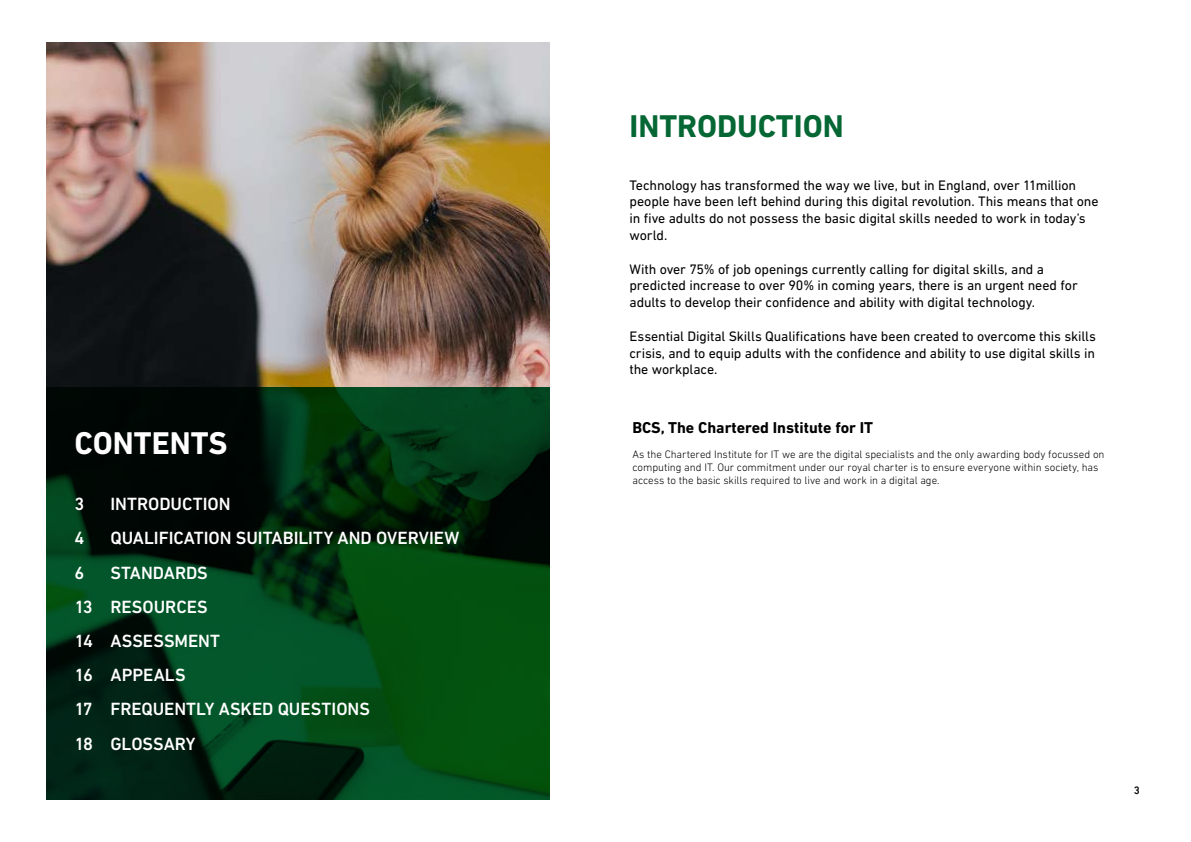
<style>
.page{position:relative;width:1191px;height:842px;background:#fff}
.page>*{position:absolute;margin:0;border:0;box-sizing:border-box;transform-origin:0 0}
.t1{font:700 32px "DIN Next LT Pro";color:#046734}
.t2{font:700 32px "DIN Next LT Pro";color:#fff}
.t3{font:500 18px/34.2px "DIN Next LT Pro";letter-spacing:-.005em;color:#fff}
.t4{font:700 16px "DIN Next LT Pro";color:#000}
.t5{font:14px/16.8px "DIN Next LT Pro";letter-spacing:-.01em;color:#000}
.t6{font:300 11px/13.2px "DIN Next LT Pro";letter-spacing:-.005em;color:#000}
.t7{font:500 11px "DIN Next LT Pro";color:#000}
</style>
<div class="page">
<img style="left:46px;top:43px;width:503px;height:344px">
<svg style="left:46px;top:387px;width:503px;height:412px;background:#013413"></svg>
<h1 class="t2" style="left:74px;top:425px;width:155px">CONTENTS</h1>
<p class="t3" style="left:74px;top:487px;width:11px">3</p>
<p class="t3" style="left:110px;top:487px;width:122px">INTRODUCTION</p>
<p class="t3" style="left:74px;top:521px;width:11px">4</p>
<p class="t3" style="left:110px;top:521px;width:350px">QUALIFICATION SUITABILITY AND OVERVIEW</p>
<p class="t3" style="left:74px;top:555px;width:11px">6</p>
<p class="t3" style="left:74px;top:555px;width:297px;text-indent:36px">STANDARDS<br>13 RESOURCES<br>14 ASSESSMENT<br>16 APPEALS<br>17 FREQUENTLY ASKED QUESTIONS<br>18 GLOSSARY</p>
<h1 class="t1" style="left:629px;top:108px;width:216px">INTRODUCTION</h1>
<p class="t5" style="left:629px;top:176px;width:470px">Technology has transformed the way we live, but in England, over 11million people have been left behind during this digital revolution. This means that one in five adults do not possess the basic digital skills needed to work in today’s world.</p>
<p class="t5" style="left:629px;top:260px;width:450px">With over 75% of job openings currently calling for digital skills, and a predicted increase to over 90% in coming years, there is an urgent need for adults to develop their confidence and ability with digital technology.</p>
<p class="t5" style="left:629px;top:328px;width:468px;text-align:justify">Essential Digital Skills Qualifications have been created to overcome this skills crisis, and to equip adults with the confidence and ability to use digital skills in the workplace.</p>
<p class="t4" style="left:632px;top:418px;width:242px">BCS, The Chartered Institute for IT</p>
<p class="t6" style="left:632px;top:447px;width:474px">As the Chartered Institute for IT we are the digital specialists and the only awarding body focussed on computing and IT. Our commitment under our royal charter is to ensure everyone within society, has access to the basic skills required to live and work in a digital age.</p>
<p class="t7" style="left:1133px;top:783px;width:8px">3</p>
</div>
